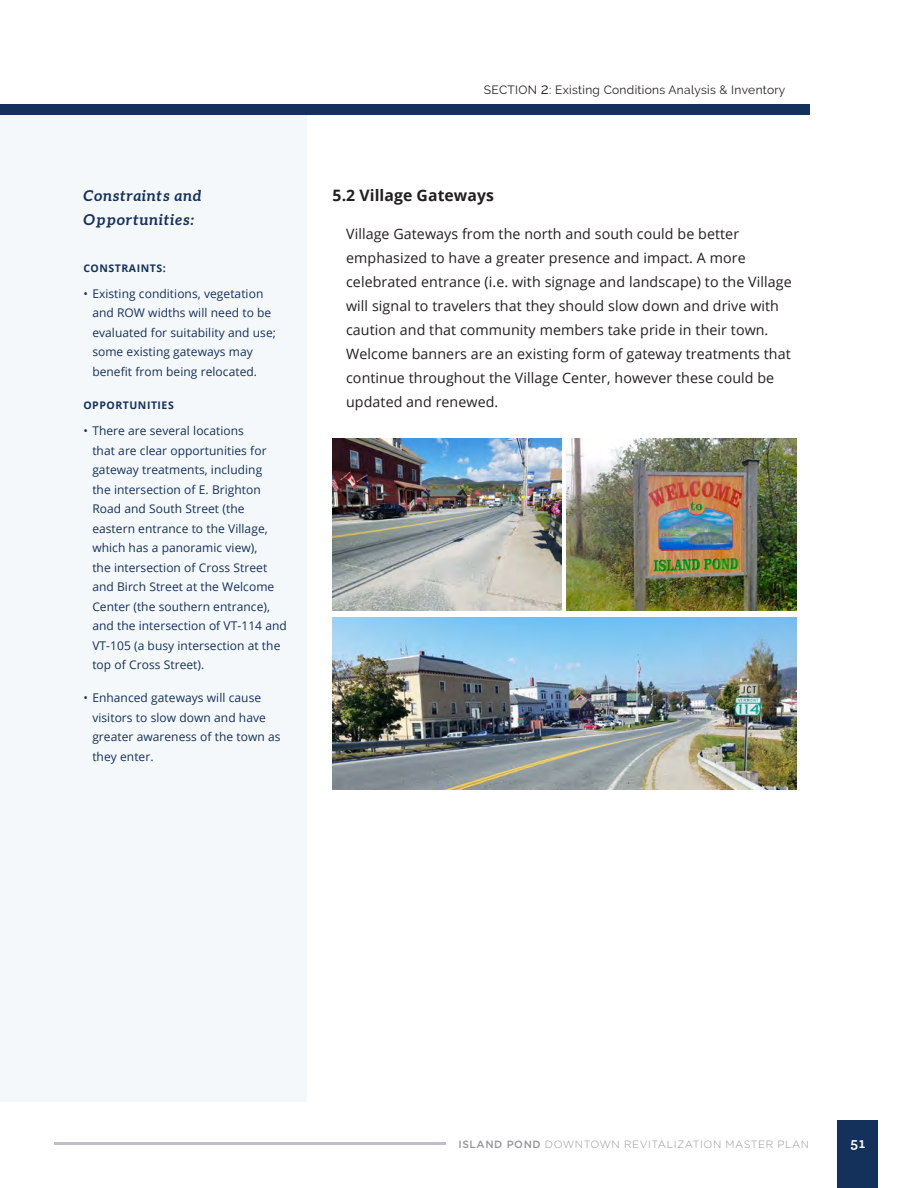
<style>
.page{position:relative;width:918px;height:1188px;background:#fff}
.page>*{position:absolute;margin:0;border:0;box-sizing:border-box;transform-origin:0 0}
.t1{font:700 15.75px "Open Sans";letter-spacing:.005em;color:#231f20}
.t2{font:italic 700 15px/24px "Aleo";letter-spacing:.05em;color:#14315b}
.t3{font:700 15px "Archer";color:#fff}
.t4{font:14.25px/24px "Open Sans";letter-spacing:.005em;color:#231f20}
.t5{font:12px/19.5px "Open Sans";letter-spacing:.005em;color:#14315b}
.t6{font:12px "Raleway";letter-spacing:.025em;color:#231f20}
.t7{font:300 10.5px "Gotham";letter-spacing:.05em;color:#939598}
.t8{font:700 10.5px "Open Sans";letter-spacing:.05em;color:#14315b}
.s1{font-size:15px}
.s2{font-weight:500}
</style>
<div class="page">
<div style="left:838px;top:1120px;width:40px;height:68px;background:#14315b"></div>
<hr style="left:54px;top:1142px;width:392px;height:2px;background:#bfbecd">
<div style="left:0;top:104px;width:810px;height:11px;background:#14315b"></div>
<div style="left:0;top:115px;width:307px;height:986px;background:#f5f8fb"></div>
<img style="left:567px;top:438px;width:229px;height:172px">
<img style="left:333px;top:618px;width:463px;height:172px">
<img style="left:333px;top:438px;width:229px;height:172px">
<p class="t2" style="left:83px;top:183px;width:119px">Constraints and<br>Opportunities:</p>
<p class="t8" style="left:83px;top:260px;width:84px">CONSTRAINTS:</p>
<p class="t5" style="left:92px;top:283px;width:185px;text-indent:-9px">• Existing conditions, vegetation and ROW widths will need to be evaluated for suitability and use; some existing gateways may benefit from being relocated.</p>
<p class="t8" style="left:83px;top:398px;width:92px">OPPORTUNITIES</p>
<p class="t5" style="left:92px;top:421px;width:196px;text-indent:-9px">• There are several locations<br>that are clear opportunities for gateway treatments, including<br>the intersection of E. Brighton<br>Road and South Street (the eastern entrance to the Village, which has a panoramic view),<br>the intersection of Cross Street and Birch Street at the Welcome<br>Center (the southern entrance), and the intersection of VT-114 and<br>VT-105 (a busy intersection at the top of Cross Street).</p>
<p class="t5" style="left:92px;top:688px;width:190px;text-indent:-9px">• Enhanced gateways will cause visitors to slow down and have greater awareness of the town as they enter.</p>
<p class="t6" style="left:484px;top:83px;width:303px">SECTION <span class="s1">2</span>: Existing Conditions Analysis &amp; Inventory</p>
<p class="t1" style="left:333px;top:184px;width:163px">5.2 Village Gateways</p>
<p class="t4" style="left:346px;top:221px;width:447px">Village Gateways from the north and south could be better emphasized to have a greater presence and impact. A more celebrated entrance (i.e. with signage and landscape) to the Village will signal to travelers that they should slow down and drive with caution and that community members take pride in their town.<br>Welcome banners are an existing form of gateway treatments that continue throughout the Village Center, however these could be updated and renewed.</p>
<p class="t7" style="left:459px;top:1138px;width:352px"><span class="s2">ISLAND POND</span> DOWNTOWN REVITALIZATION MASTER PLAN</p>
<p class="t3" style="left:850px;top:1131px;width:17px">51</p>
</div>
